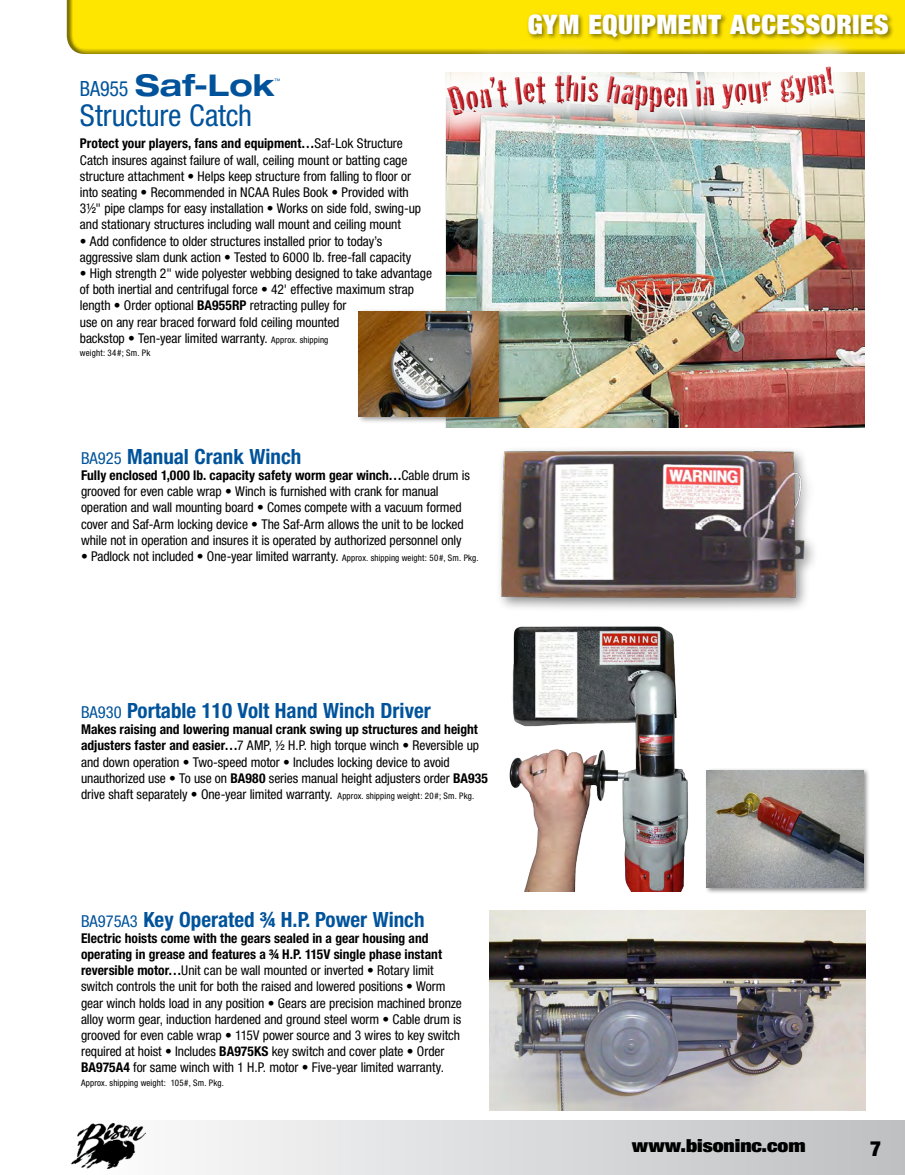
<style>
.page{position:relative;width:905px;height:1175px;background:#fff}
.page>*{position:absolute;margin:0;border:0;box-sizing:border-box;transform-origin:0 0}
.t1{font:39px "Cracked";color:#d2232a}
.t2{font:condensed 30px "Helvetica Neue";letter-spacing:-.005em;color:#00539b}
.t3{font:700 expanded 30px "Helvetica Neue";color:#00539b}
.t4{font:900 expanded 27px "Helvetica Neue";letter-spacing:.02em;color:#fff}
.t5{font:700 condensed 21px "Helvetica Neue";color:#00539b}
.t6{font:900 condensed 21px "Helvetica Neue";color:#000}
.t7{font:900 expanded 18px "Helvetica Neue";color:#000;scale:1.2 1}
.t8{font:condensed 13.5px/16.2px "Helvetica Neue";letter-spacing:-.005em;color:#000}
.t9{font:condensed 9px "Helvetica Neue";letter-spacing:.015em;color:#000}
.t10{font:condensed 6.15px "Helvetica Neue";color:#00539b;scale:.95 1}
.s1{font-weight:400;font-stretch:condensed;font-size:21px}
.s2{font-weight:700}
.s3{font-size:9px}
.s4{font-weight:400;font-size:16.5px}
</style>
<div class="page">
<div style="left:93px;top:1120px;width:811px;height:54px;background:linear-gradient(to right,#fcfbfc,#bdc0c2)"></div>
<img style="left:71px;top:1124px;width:74px;height:44px">
<div style="left:64px;top:0;width:840px;height:56px;background:#000;opacity:.5"></div>
<div style="left:526px;top:12px;width:368px;height:32px;background:#000;opacity:.5"></div>
<img style="left:500px;top:449px;width:314px;height:160px">
<img style="left:489px;top:910px;width:376px;height:200px">
<img style="left:509px;top:626px;width:180px;height:265px">
<img style="left:445px;top:147px;width:419px;height:280px">
<div style="left:416px;top:35px;width:449px;height:112px;background:#fff;opacity:.9"></div>
<div style="left:444px;top:63px;width:393px;height:53px;background:#fff"></div>
<div style="left:444px;top:66px;width:393px;height:53px;background:#000;opacity:.75"></div>
<div style="left:356px;top:308px;width:150px;height:116px;background:#000;opacity:.45"></div>
<img style="left:359px;top:311px;width:139px;height:105px">
<div style="left:704px;top:768px;width:165px;height:126px;background:#000;opacity:.45"></div>
<img style="left:706px;top:770px;width:157px;height:117px">
<svg style="left:447px;top:76px;width:99px;height:40px"></svg>
<svg style="left:554px;top:75px;width:11px;height:29px"></svg>
<svg style="left:580px;top:75px;width:18px;height:27px"></svg>
<svg style="left:606px;top:76px;width:81px;height:36px"></svg>
<svg style="left:695px;top:80px;width:19px;height:27px"></svg>
<svg style="left:720px;top:80px;width:52px;height:29px"></svg>
<svg style="left:778px;top:66px;width:56px;height:37px"></svg>
<h2 class="t3" style="left:80px;top:66px;width:196px"><span class="s1">BA955</span> Saf-Lok</h2>
<p class="t10" style="left:274px;top:77px;width:8px">™</p>
<h2 class="t2" style="left:80px;top:98px;width:174px">Structure Catch</h2>
<p class="t8" style="left:80px;top:135px;width:343px"><span class="s2">Protect your players, fans and equipment…</span>Saf-Lok Structure Catch insures against failure of wall, ceiling mount or batting cage structure attachment • Helps keep structure from falling to floor or into seating • Recommended in NCAA Rules Book • Provided with 3½" pipe clamps for easy installation • Works on side fold, swing-up and stationary structures including wall mount and ceiling mount</p>
<p class="t8" style="left:80px;top:233px;width:333px">• Add confidence to older structures installed prior to today’s aggressive slam dunk action • Tested to 6000 lb. free-fall capacity</p>
<p class="t8" style="left:80px;top:265px;width:353px">• High strength 2" wide polyester webbing designed to take advantage of both inertial and centrifugal force • 42' effective maximum strap length • Order optional <span class="s2">BA955RP</span> retracting pulley for<br>use on any rear braced forward fold ceiling mounted<br>backstop • Ten-year limited warranty. <span class="s3">Approx. shipping</span></p>
<p class="t9" style="left:80px;top:348px;width:72px">weight: 34#; Sm. Pk</p>
<h3 class="t5" style="left:81px;top:443px;width:222px"><span class="s4">BA925</span> Manual Crank Winch</h3>
<p class="t8" style="left:81px;top:467px;width:390px"><span class="s2">Fully enclosed 1,000 lb. capacity safety worm gear winch…</span>Cable drum is grooved for even cable wrap • Winch is furnished with crank for manual operation and wall mounting board • Comes compete with a vacuum formed cover and Saf-Arm locking device • The Saf-Arm allows the unit to be locked while not in operation and insures it is operated by authorized personnel only</p>
<p class="t8" style="left:81px;top:548px;width:399px">• Padlock not included • One-year limited warranty. <span class="s3">Approx. shipping weight: 50#, Sm. Pkg.</span></p>
<h3 class="t4" style="left:527px;top:7px;width:362px">GYM EQUIPMENT ACCESSORIES</h3>
<h1 class="t1" style="left:565px;top:57px;width:16px">h</h1>
<h3 class="t5" style="left:81px;top:698px;width:351px"><span class="s4">BA930</span> Portable 110 Volt Hand Winch Driver</h3>
<p class="t8" style="left:81px;top:721px;width:408px"><span class="s2">Makes raising and lowering manual crank swing up structures and height adjusters faster and easier…</span>7 AMP, ½ H.P. high torque winch • Reversible up and down operation • Two-speed motor • Includes locking device to avoid unauthorized use • To use on <span class="s2">BA980</span> series manual height adjusters order <span class="s2">BA935 </span>drive shaft separately • One-year limited warranty. <span class="s3">Approx. shipping weight: 20#; Sm. Pkg.</span></p>
<h3 class="t5" style="left:81px;top:906px;width:345px"><span class="s4">BA975A3</span> Key Operated ¾ H.P. Power Winch</h3>
<p class="t8" style="left:81px;top:929px;width:382px"><span class="s2">Electric hoists come with the gears sealed in a gear housing and operating in grease and features a ¾ H.P. 115V single phase instant reversible motor…</span>Unit can be wall mounted or inverted • Rotary limit switch controls the unit for both the raised and lowered positions • Worm gear winch holds load in any position • Gears are precision machined bronze alloy worm gear, induction hardened and ground steel worm • Cable drum is grooved for even cable wrap • 115V power source and 3 wires to key switch required at hoist • Includes <span class="s2">BA975KS</span> key switch and cover plate • Order <span class="s2">BA975A4</span> for same winch with 1 H.P. motor • Five-year limited warranty.</p>
<p class="t9" style="left:81px;top:1077px;width:144px">Approx. shipping weight: 105#, Sm. Pkg.</p>
<h3 class="t7" style="left:632px;top:1133px;width:146px">www.bisoninc.com</h3>
<h3 class="t6" style="left:870px;top:1135px;width:12px">7</h3>
</div>
